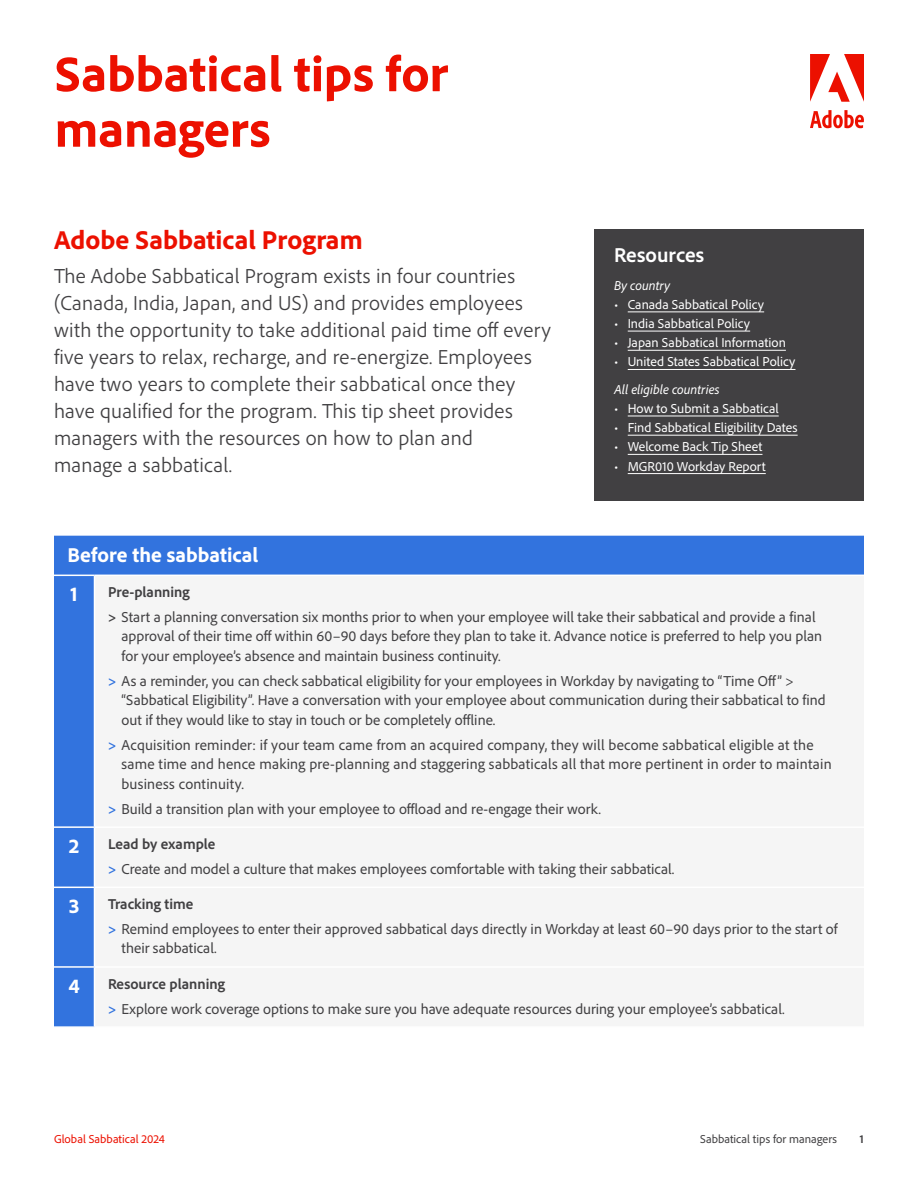
<style>
.page{position:relative;width:918px;height:1188px;background:#fff}
.page>*{position:absolute;margin:0;border:0;box-sizing:border-box;transform-origin:0 0}
.t1{font:800 51px/55.5px "Adobe Clean";color:#ec1000}
.Subhead_1{font:800 27px "Adobe Clean";color:#ec1000}
.Intro{font:300 21px "Adobe Clean";letter-spacing:.01em;color:#414042}
.Table_Header{font:800 21px "Adobe Clean";color:#fff}
.Sidebar_Subhead{font:700 21px "Adobe Clean";letter-spacing:.005em;color:#fff}
.t2{font:15px/19.5px "Adobe Clean";letter-spacing:.005em;color:#414042}
.Table_Subhead{font:700 15px "Adobe Clean";color:#414042}
.t3{font:13.5px "Adobe Clean";color:#fff}
.Sidebar_Text{font:italic 13.5px "Adobe Clean";color:#fff}
.t4{font:12px "Adobe Clean";color:#414042}
.t5{font:12px "Adobe Clean";color:#ec1000}
.t6{font:700 12px "Adobe Clean";color:#414042}
.s1{font-weight:700}
.s2{font-weight:700;color:#3273de}
</style>
<div class="page">
<svg style="left:810px;top:54px;width:54px;height:48px"></svg>
<svg style="left:810px;top:110px;width:54px;height:18px"></svg>
<div style="left:594px;top:230px;width:270px;height:271px;background:#414042"></div>
<hr style="left:628px;top:312px;width:136px;height:1px;background:#fff">
<hr style="left:628px;top:331px;width:122px;height:1px;background:#fff">
<hr style="left:628px;top:350px;width:158px;height:1px;background:#fff">
<hr style="left:628px;top:369px;width:167px;height:1px;background:#fff">
<hr style="left:628px;top:416px;width:151px;height:1px;background:#fff">
<hr style="left:628px;top:435px;width:170px;height:1px;background:#fff">
<hr style="left:628px;top:454px;width:134px;height:1px;background:#fff">
<hr style="left:628px;top:473px;width:138px;height:1px;background:#fff">
<div style="left:54px;top:536px;width:810px;height:490px;background:#3273de"></div>
<div style="left:95px;top:576px;width:769px;height:450px;background:#f5f5f5"></div>
<hr style="left:54px;top:575px;width:40px;height:1px;background:#fff">
<hr style="left:94px;top:575px;width:770px;height:1px;background:#fff">
<hr style="left:94px;top:576px;width:1px;height:250px;background:#fff">
<hr style="left:54px;top:826px;width:40px;height:2px;background:#fff">
<hr style="left:94px;top:826px;width:770px;height:2px;background:#fff">
<hr style="left:94px;top:828px;width:1px;height:59px;background:#fff">
<hr style="left:54px;top:887px;width:40px;height:1px;background:#fff">
<hr style="left:94px;top:887px;width:770px;height:1px;background:#fff">
<hr style="left:94px;top:888px;width:1px;height:78px;background:#fff">
<hr style="left:54px;top:966px;width:40px;height:2px;background:#fff">
<hr style="left:94px;top:966px;width:770px;height:2px;background:#fff">
<hr style="left:94px;top:968px;width:1px;height:58px;background:#fff">
<p class="t1" style="left:55px;top:44px;width:395px">Sabbatical tips for managers</p>
<p class="Subhead_1" style="left:54px;top:222px;width:310px">Adobe Sabbatical Program</p>
<p class="Intro" style="left:54px;top:263px;width:463px">The Adobe Sabbatical Program exists in four countries</p>
<p class="Intro" style="left:54px;top:290px;width:471px">(Canada, India, Japan, and US) and provides employees</p>
<p class="Intro" style="left:54px;top:317px;width:499px">with the opportunity to take additional paid time off every</p>
<p class="Intro" style="left:54px;top:344px;width:479px">five years to relax, recharge, and re-energize. Employees</p>
<p class="Intro" style="left:54px;top:371px;width:463px">have two years to complete their sabbatical once they</p>
<p class="Intro" style="left:54px;top:398px;width:460px">have qualified for the program. This tip sheet provides</p>
<p class="Intro" style="left:54px;top:425px;width:420px">managers with the resources on how to plan and</p>
<p class="Intro" style="left:54px;top:452px;width:179px">manage a sabbatical.</p>
<p class="Sidebar_Subhead" style="left:614px;top:242px;width:92px">Resources</p>
<p class="Sidebar_Text" style="left:614px;top:276px;width:58px">By country</p>
<p class="t3" style="left:614px;top:296px;width:151px">• Canada Sabbatical Policy</p>
<p class="t3" style="left:614px;top:315px;width:137px">• India Sabbatical Policy</p>
<p class="t3" style="left:614px;top:334px;width:173px">• Japan Sabbatical Information</p>
<p class="t3" style="left:614px;top:353px;width:183px">• United States Sabbatical Policy</p>
<p class="Sidebar_Text" style="left:614px;top:381px;width:107px">All eligible countries</p>
<p class="t3" style="left:614px;top:400px;width:166px">• How to Submit a Sabbatical</p>
<p class="t3" style="left:614px;top:419px;width:185px">• Find Sabbatical Eligibility Dates</p>
<p class="t3" style="left:614px;top:438px;width:150px">• Welcome Back Tip Sheet</p>
<p class="t3" style="left:614px;top:457px;width:153px">• MGR010 Workday Report</p>
<p class="Table_Header" style="left:68px;top:541px;width:192px">Before the sabbatical</p>
<p class="Table_Header" style="left:71px;top:581px;width:9px">1</p>
<p class="Table_Subhead" style="left:108px;top:582px;width:83px">Pre-planning</p>
<p class="t2" style="left:122px;top:607px;width:702px;text-indent:-14px"><span class="s1">&gt;</span> Start a planning conversation six months prior to when your employee will take their sabbatical and provide a final approval of their time off within 60–90 days before they plan to take it. Advance notice is preferred to help you plan for your employee’s absence and maintain business continuity.</p>
<p class="t2" style="left:122px;top:671px;width:706px;text-indent:-14px"><span class="s2">&gt;</span> As a reminder, you can check sabbatical eligibility for your employees in Workday by navigating to “Time Off” &gt; “Sabbatical Eligibility”. Have a conversation with your employee about communication during their sabbatical to find out if they would like to stay in touch or be completely offline.</p>
<p class="t2" style="left:122px;top:735px;width:712px;text-indent:-14px"><span class="s2">&gt;</span> Acquisition reminder: if your team came from an acquired company, they will become sabbatical eligible at the same time and hence making pre-planning and staggering sabbaticals all that more pertinent in order to maintain business continuity.</p>
<p class="t2" style="left:108px;top:798px;width:495px"><span class="s2">&gt;</span> Build a transition plan with your employee to offload and re-engage their work.</p>
<p class="Table_Header" style="left:69px;top:832px;width:12px">2</p>
<p class="Table_Subhead" style="left:108px;top:834px;width:109px">Lead by example</p>
<p class="t2" style="left:108px;top:859px;width:568px"><span class="s2">&gt;</span> Create and model a culture that makes employees comfortable with taking their sabbatical.</p>
<p class="Table_Header" style="left:69px;top:893px;width:12px">3</p>
<p class="Table_Subhead" style="left:108px;top:894px;width:87px">Tracking time</p>
<p class="t2" style="left:122px;top:919px;width:718px;text-indent:-14px"><span class="s2">&gt;</span> Remind employees to enter their approved sabbatical days directly in Workday at least 60–90 days prior to the start of their sabbatical.</p>
<p class="Table_Header" style="left:69px;top:972px;width:13px">4</p>
<p class="Table_Subhead" style="left:108px;top:974px;width:119px">Resource planning</p>
<p class="t2" style="left:108px;top:998px;width:678px"><span class="s2">&gt;</span> Explore work coverage options to make sure you have adequate resources during your employee’s sabbatical.</p>
<p class="t4" style="left:700px;top:1131px;width:138px">Sabbatical tips for managers</p>
<p class="t5" style="left:54px;top:1131px;width:112px">Global Sabbatical 2024</p>
<p class="t6" style="left:860px;top:1131px;width:6px">1</p>
</div>
